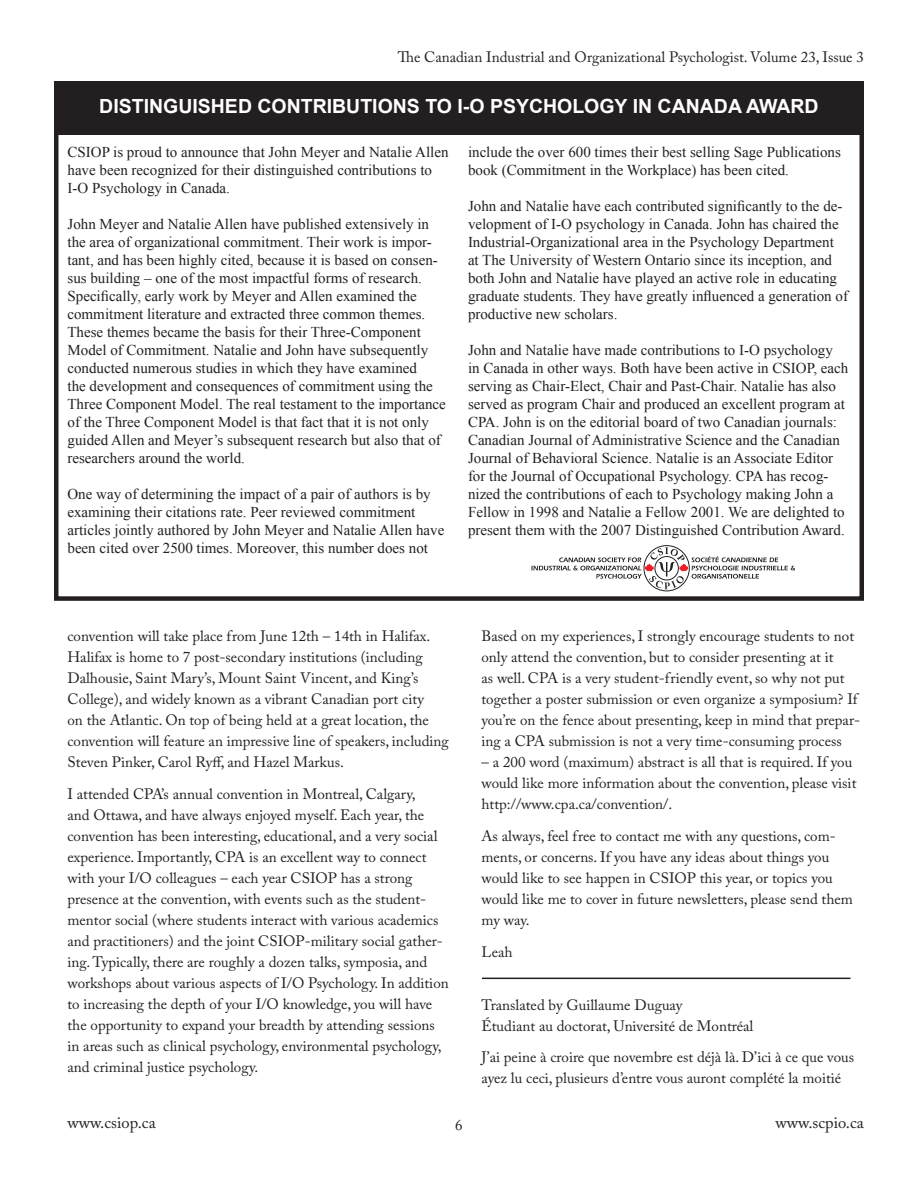
<style>
.page{position:relative;width:918px;height:1188px;background:#fff}
.page>*{position:absolute;margin:0;border:0;box-sizing:border-box;transform-origin:0 0}
.t1{font:700 19.5px "Arial";color:#fff}
.t2{font:16.5px "Adobe Caslon Pro";color:#231f20}
.t3{font:15px/18px "Times New Roman";color:#231f20}
.t4{font:15px/21px "Adobe Caslon Pro";color:#231f20}
</style>
<div class="page">
<hr style="left:482px;top:978px;width:368px;height:1px;background:#231f20">
<svg style="left:531px;top:545px;width:264px;height:47px"></svg>
<div style="left:54px;top:81px;width:810px;height:520px;border:4px solid #231f20"></div>
<div style="left:54px;top:81px;width:810px;height:54px;background:#231f20"></div>
<p class="t4" style="left:398px;top:47px;width:468px">The Canadian Industrial and Organizational Psychologist. Volume 23, Issue 3</p>
<p class="t1" style="left:99px;top:94px;width:721px">DISTINGUISHED CONTRIBUTIONS TO I-O PSYCHOLOGY IN CANADA AWARD</p>
<p class="t3" style="left:68px;top:143px;width:383px">CSIOP is proud to announce that John Meyer and Natalie Allen have been recognized for their distinguished contributions to<br>I-O Psychology in Canada.</p>
<p class="t3" style="left:68px;top:215px;width:380px">John Meyer and Natalie Allen have published extensively in the area of organizational commitment. Their work is impor&shy;tant, and has been highly cited, because it is based on consen&shy;sus building – one of the most impactful forms of research.<br>Specifically, early work by Meyer and Allen examined the commitment literature and extracted three common themes.<br>These themes became the basis for their Three-Component Model of Commitment. Natalie and John have subsequently conducted numerous studies in which they have examined<br>the development and consequences of commitment using the Three Component Model. The real testament to the importance of the Three Component Model is that fact that it is not only guided Allen and Meyer’s subsequent research but also that of researchers around the world.</p>
<p class="t3" style="left:68px;top:485px;width:378px">One way of determining the impact of a pair of authors is by examining their citations rate. Peer reviewed commitment articles jointly authored by John Meyer and Natalie Allen have been cited over 2500 times. Moreover, this number does not</p>
<p class="t3" style="left:468px;top:143px;width:374px">include the over 600 times their best selling Sage Publications book (Commitment in the Workplace) has been cited.</p>
<p class="t3" style="left:468px;top:197px;width:382px">John and Natalie have each contributed significantly to the de&shy;velopment of I-O psychology in Canada. John has chaired the Industrial-Organizational area in the Psychology Department at The University of Western Ontario since its inception, and both John and Natalie have played an active role in educating graduate students. They have greatly influenced a generation of productive new scholars.</p>
<p class="t3" style="left:468px;top:341px;width:382px">John and Natalie have made contributions to I-O psychology in Canada in other ways. Both have been active in CSIOP, each serving as Chair-Elect, Chair and Past-Chair. Natalie has also served as program Chair and produced an excellent program at CPA. John is on the editorial board of two Canadian journals:<br>Canadian Journal of Administrative Science and the Canadian Journal of Behavioral Science. Natalie is an Associate Editor for the Journal of Occupational Psychology. CPA has recog&shy;nized the contributions of each to Psychology making John a Fellow in 1998 and Natalie a Fellow 2001. We are delighted to present them with the 2007 Distinguished Contribution Award.</p>
<p class="t4" style="left:68px;top:626px;width:383px">convention will take place from June 12th – 14th in Halifax.<br>Halifax is home to 7 post-secondary institutions (including Dalhousie, Saint Mary’s, Mount Saint Vincent, and King’s College), and widely known as a vibrant Canadian port city<br>on the Atlantic. On top of being held at a great location, the convention will feature an impressive line of speakers, including Steven Pinker, Carol Ryff, and Hazel Markus.</p>
<p class="t4" style="left:68px;top:783px;width:383px">I attended CPA’s annual convention in Montreal, Calgary,<br>and Ottawa, and have always enjoyed myself. Each year, the convention has been interesting, educational, and a very social experience. Importantly, CPA is an excellent way to connect with your I/O colleagues – each year CSIOP has a strong presence at the convention, with events such as the student&shy;mentor social (where students interact with various academics and practitioners) and the joint CSIOP-military social gather&shy;ing. Typically, there are roughly a dozen talks, symposia, and workshops about various aspects of I/O Psychology. In addition to increasing the depth of your I/O knowledge, you will have the opportunity to expand your breadth by attending sessions in areas such as clinical psychology, environmental psychology, and criminal justice psychology.</p>
<p class="t4" style="left:482px;top:626px;width:380px">Based on my experiences, I strongly encourage students to not only attend the convention, but to consider presenting at it<br>as well. CPA is a very student-friendly event, so why not put together a poster submission or even organize a symposium? If you’re on the fence about presenting, keep in mind that prepar&shy;ing a CPA submission is not a very time-consuming process</p>
<p class="t4" style="left:482px;top:752px;width:376px">– a 200 word (maximum) abstract is all that is required. If you would like more information about the convention, please visit http://www.cpa.ca/convention/.</p>
<p class="t4" style="left:482px;top:825px;width:373px">As always, feel free to contact me with any questions, com&shy;ments, or concerns. If you have any ideas about things you would like to see happen in CSIOP this year, or topics you would like me to cover in future newsletters, please send them my way.</p>
<p class="t4" style="left:482px;top:941px;width:33px">Leah</p>
<p class="t4" style="left:482px;top:994px;width:273px">Translated by Guillaume Duguay<br>Étudiant au doctorat, Université de Montréal</p>
<p class="t4" style="left:482px;top:1047px;width:374px">J’ai peine à croire que novembre est déjà là. D’ici à ce que vous ayez lu ceci, plusieurs d’entre vous auront complété la moitié</p>
<p class="t2" style="left:68px;top:1112px;width:90px">www.csiop.ca</p>
<p class="t2" style="left:776px;top:1112px;width:90px">www.scpio.ca</p>
</div>
